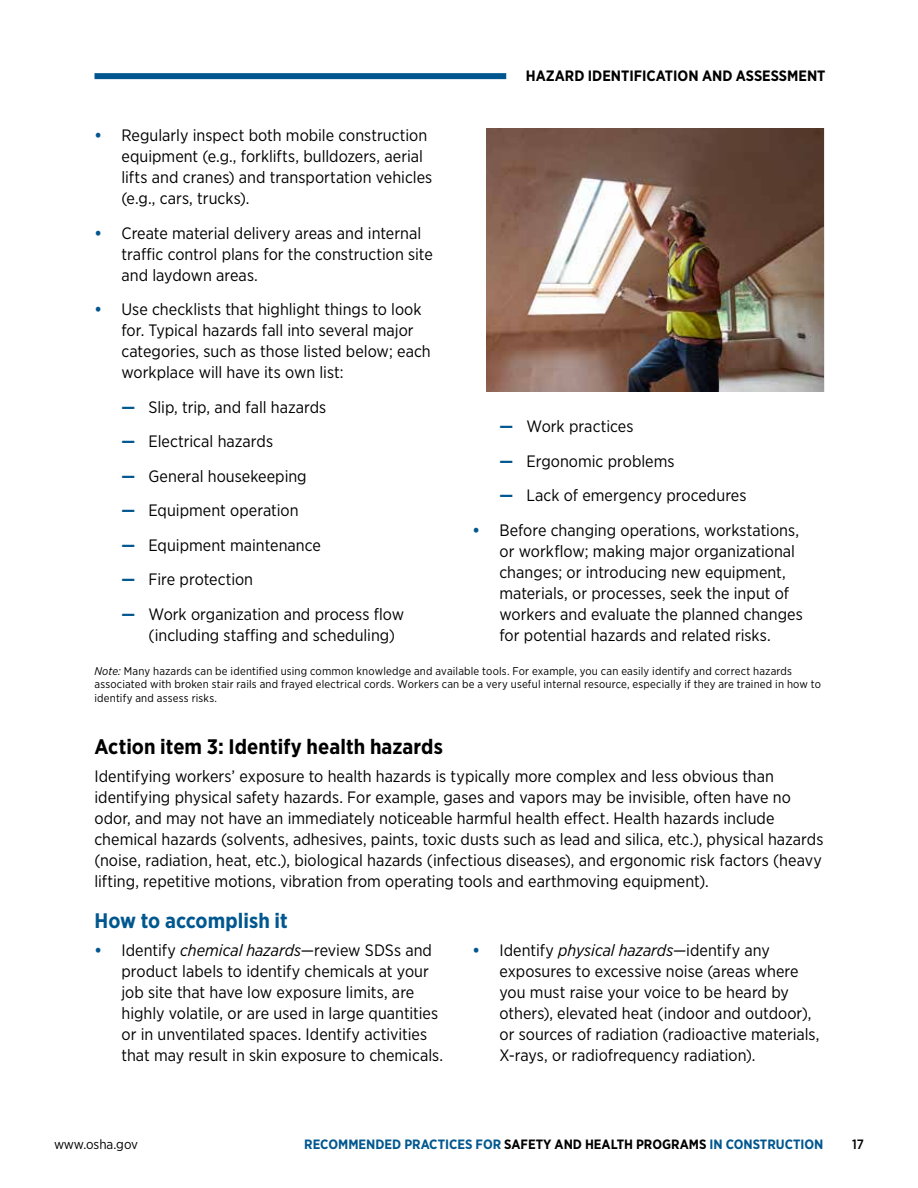
<style>
.page{position:relative;width:918px;height:1188px;background:#fff}
.page>*{position:absolute;margin:0;border:0;box-sizing:border-box;transform-origin:0 0}
.Action_Item{font:700 21px "Gotham Narrow";letter-spacing:.005em;color:#000}
.How_to_header{font:700 21px "Gotham Narrow";color:#00578f}
.Action_Item_first_pa{font:16.5px/21px "Gotham Narrow";color:#000}
.t1{font:700 15px "Gotham Narrow";color:#000}
.t2{font:700 13.5px "Gotham Narrow";color:#00578f}
.t3{font:13.5px "Gotham Narrow";color:#000}
.t4{font:500 13.5px "Gotham Narrow";color:#000}
.Note{font:11.25px/13.5px "Gotham Narrow";letter-spacing:.015em;color:#000}
.s1{font-weight:700;color:#00578f}
.s2{font-style:italic}
.s3{color:#000}
</style>
<div class="page">
<img style="left:486px;top:128px;width:338px;height:263px">
<div style="left:94px;top:73px;width:412px;height:6px;background:#00578f"></div>
<p class="t1" style="left:526px;top:66px;width:301px">HAZARD IDENTIFICATION AND ASSESSMENT</p>
<p class="Action_Item_first_pa" style="left:122px;top:125px;width:312px;text-indent:-27px"><span class="s1">•</span> Regularly inspect both mobile construction equipment (e.g., forklifts, bulldozers, aerial lifts and cranes) and transportation vehicles (e.g., cars, trucks).</p>
<p class="Action_Item_first_pa" style="left:122px;top:222px;width:313px;text-indent:-27px"><span class="s1">•</span> Create material delivery areas and internal traffic control plans for the construction site and laydown areas.</p>
<p class="Action_Item_first_pa" style="left:122px;top:299px;width:311px;text-indent:-27px"><span class="s1">•</span> Use checklists that highlight things to look for. Typical hazards fall into several major categories, such as those listed below; each workplace will have its own list:</p>
<p class="Action_Item_first_pa" style="left:122px;top:396px;width:206px"><span class="s1">—</span> Slip, trip, and fall hazards</p>
<p class="Action_Item_first_pa" style="left:122px;top:431px;width:153px"><span class="s1">—</span> Electrical hazards</p>
<p class="Action_Item_first_pa" style="left:122px;top:465px;width:187px"><span class="s1">—</span> General housekeeping</p>
<p class="Action_Item_first_pa" style="left:122px;top:500px;width:179px"><span class="s1">—</span> Equipment operation</p>
<p class="Action_Item_first_pa" style="left:122px;top:534px;width:201px"><span class="s1">—</span> Equipment maintenance</p>
<p class="Action_Item_first_pa" style="left:122px;top:569px;width:133px"><span class="s1">—</span> Fire protection</p>
<p class="Action_Item_first_pa" style="left:148px;top:603px;width:257px;text-indent:-27px"><span class="s1">—</span> Work organization and process flow (including staffing and scheduling)</p>
<p class="Action_Item_first_pa" style="left:500px;top:416px;width:135px"><span class="s1">—</span> Work practices</p>
<p class="Action_Item_first_pa" style="left:500px;top:450px;width:177px"><span class="s1">—</span> Ergonomic problems</p>
<p class="Action_Item_first_pa" style="left:500px;top:485px;width:249px"><span class="s1">—</span> Lack of emergency procedures</p>
<p class="Action_Item_first_pa" style="left:500px;top:519px;width:305px;text-indent:-27px"><span class="s1">•</span> Before changing operations, workstations, or workflow; making major organizational changes; or introducing new equipment, materials, or processes, seek the input of workers and evaluate the planned changes for potential hazards and related risks.</p>
<p class="Note" style="left:94px;top:664px;width:728px"><span class="s2">Note:</span> Many hazards can be identified using common knowledge and available tools. For example, you can easily identify and correct hazards associated with broken stair rails and frayed electrical cords. Workers can be a very useful internal resource, especially if they are trained in how to identify and assess risks.</p>
<p class="Action_Item" style="left:94px;top:733px;width:350px">Action item 3: Identify health hazards</p>
<p class="Action_Item_first_pa" style="left:94px;top:765px;width:730px">Identifying workers’ exposure to health hazards is typically more complex and less obvious than identifying physical safety hazards. For example, gases and vapors may be invisible, often have no odor, and may not have an immediately noticeable harmful health effect. Health hazards include chemical hazards (solvents, adhesives, paints, toxic dusts such as lead and silica, etc.), physical hazards (noise, radiation, heat, etc.), biological hazards (infectious diseases), and ergonomic risk factors (heavy lifting, repetitive motions, vibration from operating tools and earthmoving equipment).</p>
<p class="How_to_header" style="left:94px;top:907px;width:195px">How to accomplish it</p>
<p class="Action_Item_first_pa" style="left:122px;top:939px;width:323px;text-indent:-27px"><span class="s1">•</span> Identify <span class="s2">chemical hazards</span>—review SDSs and product labels to identify chemicals at your job site that have low exposure limits, are highly volatile, or are used in large quantities or in unventilated spaces. Identify activities that may result in skin exposure to chemicals.</p>
<p class="Action_Item_first_pa" style="left:500px;top:939px;width:322px;text-indent:-27px"><span class="s1">•</span> Identify <span class="s2">physical hazards</span>—identify any exposures to excessive noise (areas where you must raise your voice to be heard by others), elevated heat (indoor and outdoor), or sources of radiation (radioactive materials, X-rays, or radiofrequency radiation).</p>
<p class="t3" style="left:54px;top:1136px;width:86px">www.osha.gov</p>
<p class="t2" style="left:304px;top:1136px;width:521px">RECOMMENDED PRACTICES FOR <span class="s3">SAFETY AND HEALTH PROGRAMS</span> IN CONSTRUCTION</p>
<p class="t4" style="left:852px;top:1136px;width:13px">17</p>
</div>
